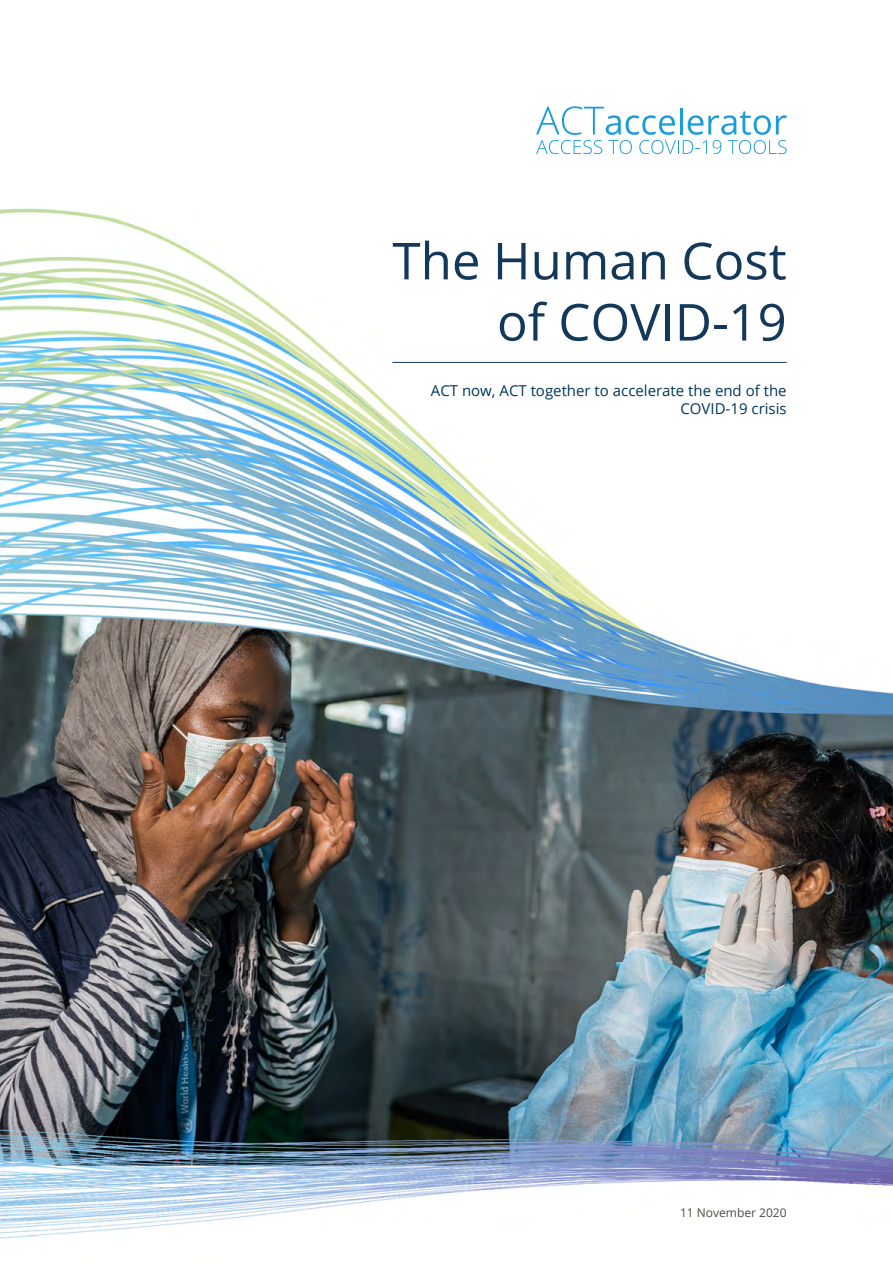
<style>
.page{position:relative;width:893px;height:1263px;background:#fff}
.page>*{position:absolute;margin:0;border:0;box-sizing:border-box;transform-origin:0 0}
.t1{font:51px/61.2px "Open Sans";color:#13385a;text-align:right}
.t2{font:15px/18px "Open Sans";color:#00375d;text-align:right}
.t3{font:12px "Open Sans";color:#4a4a49}
</style>
<div class="page">
<img style="left:0;top:154px;width:893px;height:1085px">
<svg style="left:536px;top:106px;width:251px;height:48px"></svg>
<hr style="left:392px;top:362px;width:395px;height:1px;background:#13385a">
<h1 class="t1" style="left:392px;top:229px;width:396px">The Human Cost of COVID-19</h1>
<p class="t2" style="left:431px;top:381px;width:357px">ACT now, ACT together to accelerate the end of the<br>COVID-19 crisis</p>
<p class="t3" style="left:680px;top:1204px;width:108px">11 November 2020</p>
</div>
